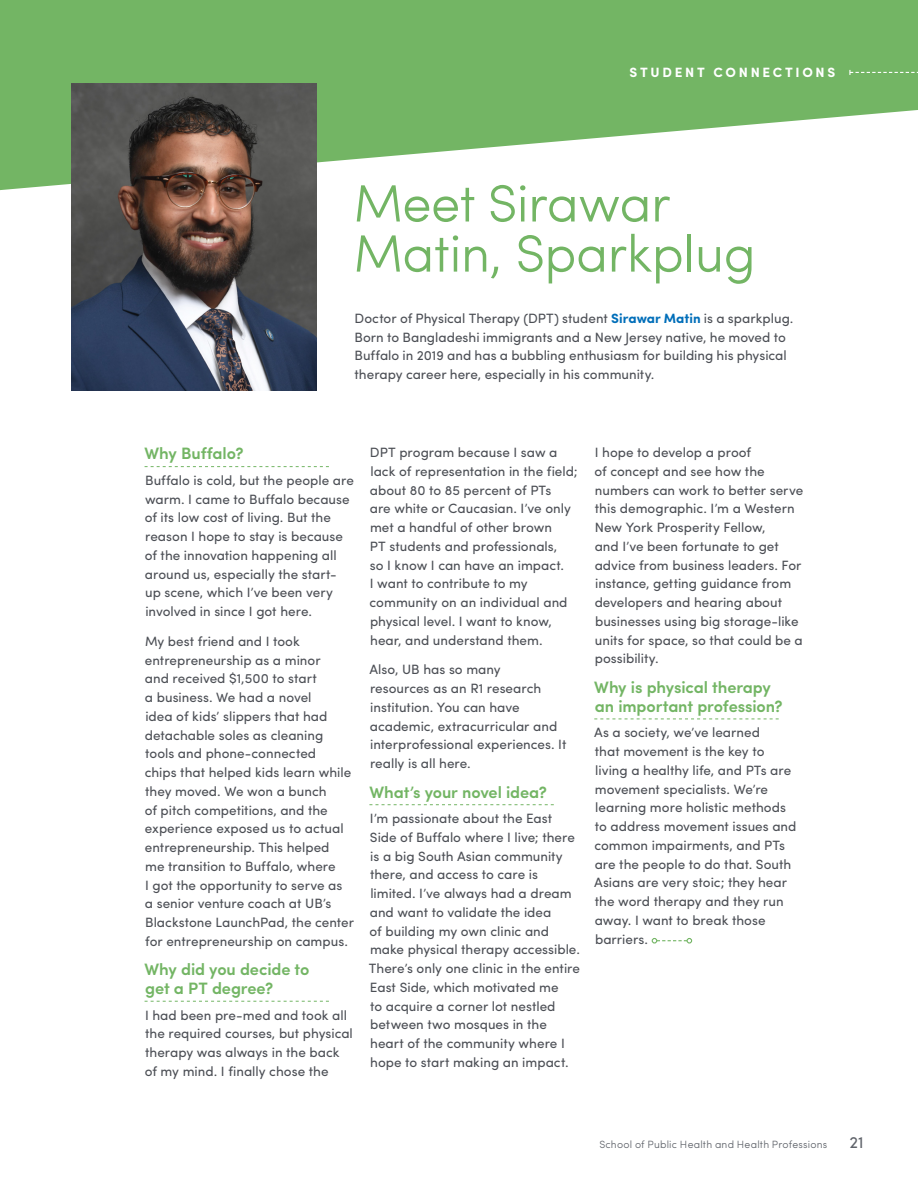
<style>
.page{position:relative;width:918px;height:1188px;background:#fff}
.page>*{position:absolute;margin:0;border:0;box-sizing:border-box;transform-origin:0 0}
.H1_-_Basic_Headline__Sofia{font:300 52.5px/50.1px "Sofia Pro";letter-spacing:-.01em;color:#73b564}
.Q_A_-_Q__Sofia{font:600 16.5px/18.8px "Sofia Pro";letter-spacing:-.01em;color:#73b564}
.t1{font:16.5px "Sofia Pro";color:#5f636a}
.Body_Copy__Sofia{font:13.5px/18.8px "Sofia Pro";color:#4c4f55}
.H1_-_Basic_Headline__Sofia-2{font:13.5px/18.8px "Sofia Pro";color:#4c4f55}
.Section_Header{font:700 13.5px "Sofia Pro";letter-spacing:.2em;color:#fff}
.t2{font:300 10.5px "Sofia Pro";letter-spacing:.02em;color:#5f636a}
.s1{font-weight:700;color:#006eb9}
</style>
<div class="page">
<div style="left:0;top:0;width:918px;height:356px;background:#73b564"></div>
<svg style="left:0;top:110px;width:918px;height:281px;fill:#fff"></svg>
<svg style="left:145px;top:466px;width:184px;height:1px"></svg>
<svg style="left:145px;top:1001px;width:184px;height:1px"></svg>
<svg style="left:369px;top:804px;width:185px;height:1px"></svg>
<svg style="left:594px;top:719px;width:185px;height:1px"></svg>
<svg style="left:652px;top:938px;width:40px;height:6px"></svg>
<img style="left:72px;top:84px;width:244px;height:307px">
<svg style="left:849px;top:70px;width:69px;height:5px"></svg>
<p class="Section_Header" style="left:630px;top:62px;width:207px">STUDENT CONNECTIONS</p>
<p class="H1_-_Basic_Headline__Sofia" style="left:354px;top:175px;width:404px">Meet Sirawar<br>Matin, Sparkplug</p>
<p class="H1_-_Basic_Headline__Sofia-2" style="left:355px;top:308px;width:441px">Doctor of Physical Therapy (DPT) student <span class="s1">Sirawar Matin</span> is a sparkplug.<br>Born to Bangladeshi immigrants and a New Jersey native, he moved to Buffalo in 2019 and has a bubbling enthusiasm for building his physical therapy career here, especially in his community.</p>
<p class="Q_A_-_Q__Sofia" style="left:145px;top:443px;width:101px">Why Buffalo?</p>
<p class="Body_Copy__Sofia" style="left:145px;top:470px;width:211px">Buffalo is cold, but the people are warm. I came to Buffalo because of its low cost of living. But the reason I hope to stay is because of the innovation happening all around us, especially the start&shy;up scene, which I’ve been very involved in since I got here.</p>
<p class="Body_Copy__Sofia" style="left:145px;top:631px;width:211px">My best friend and I took entrepreneurship as a minor<br>and received $1,500 to start<br>a business. We had a novel<br>idea of kids’ slippers that had detachable soles as cleaning tools and phone-connected<br>chips that helped kids learn while they moved. We won a bunch<br>of pitch competitions, and the experience exposed us to actual entrepreneurship. This helped<br>me transition to Buffalo, where<br>I got the opportunity to serve as<br>a senior venture coach at UB’s<br>Blackstone LaunchPad, the center for entrepreneurship on campus.</p>
<p class="Q_A_-_Q__Sofia" style="left:145px;top:959px;width:166px">Why did you decide to get a PT degree?</p>
<p class="Body_Copy__Sofia" style="left:145px;top:1005px;width:210px">I had been pre-med and took all the required courses, but physical therapy was always in the back of my mind. I finally chose the</p>
<p class="Body_Copy__Sofia" style="left:370px;top:442px;width:210px">DPT program because I saw a lack of representation in the field; about 80 to 85 percent of PTs<br>are white or Caucasian. I’ve only met a handful of other brown<br>PT students and professionals,<br>so I know I can have an impact.<br>I want to contribute to my community on an individual and physical level. I want to know, hear, and understand them.</p>
<p class="Body_Copy__Sofia" style="left:369px;top:659px;width:199px">Also, UB has so many<br>resources as an R1 research institution. You can have academic, extracurricular and interprofessional experiences. It really is all here.</p>
<p class="Q_A_-_Q__Sofia" style="left:369px;top:781px;width:179px">What’s your novel idea?</p>
<p class="Body_Copy__Sofia" style="left:369px;top:808px;width:213px">I’m passionate about the East<br>Side of Buffalo where I live; there is a big South Asian community there, and access to care is limited. I’ve always had a dream and want to validate the idea<br>of building my own clinic and make physical therapy accessible.<br>There’s only one clinic in the entire<br>East Side, which motivated me<br>to acquire a corner lot nestled between two mosques in the heart of the community where I hope to start making an impact.</p>
<p class="Body_Copy__Sofia" style="left:594px;top:442px;width:210px">I hope to develop a proof<br>of concept and see how the numbers can work to better serve this demographic. I’m a Western<br>New York Prosperity Fellow,<br>and I’ve been fortunate to get advice from business leaders. For instance, getting guidance from developers and hearing about businesses using big storage-like units for space, so that could be a possibility.</p>
<p class="Q_A_-_Q__Sofia" style="left:594px;top:677px;width:190px">Why is physical therapy an important profession?</p>
<p class="Body_Copy__Sofia" style="left:594px;top:722px;width:204px">As a society, we’ve learned<br>that movement is the key to living a healthy life, and PTs are movement specialists. We’re learning more holistic methods to address movement issues and common impairments, and PTs are the people to do that. South<br>Asians are very stoic; they hear the word therapy and they run away. I want to break those barriers.</p>
<p class="t2" style="left:599px;top:1136px;width:230px">School of Public Health and Health Professions</p>
<p class="t1" style="left:849px;top:1130px;width:16px">21</p>
</div>
